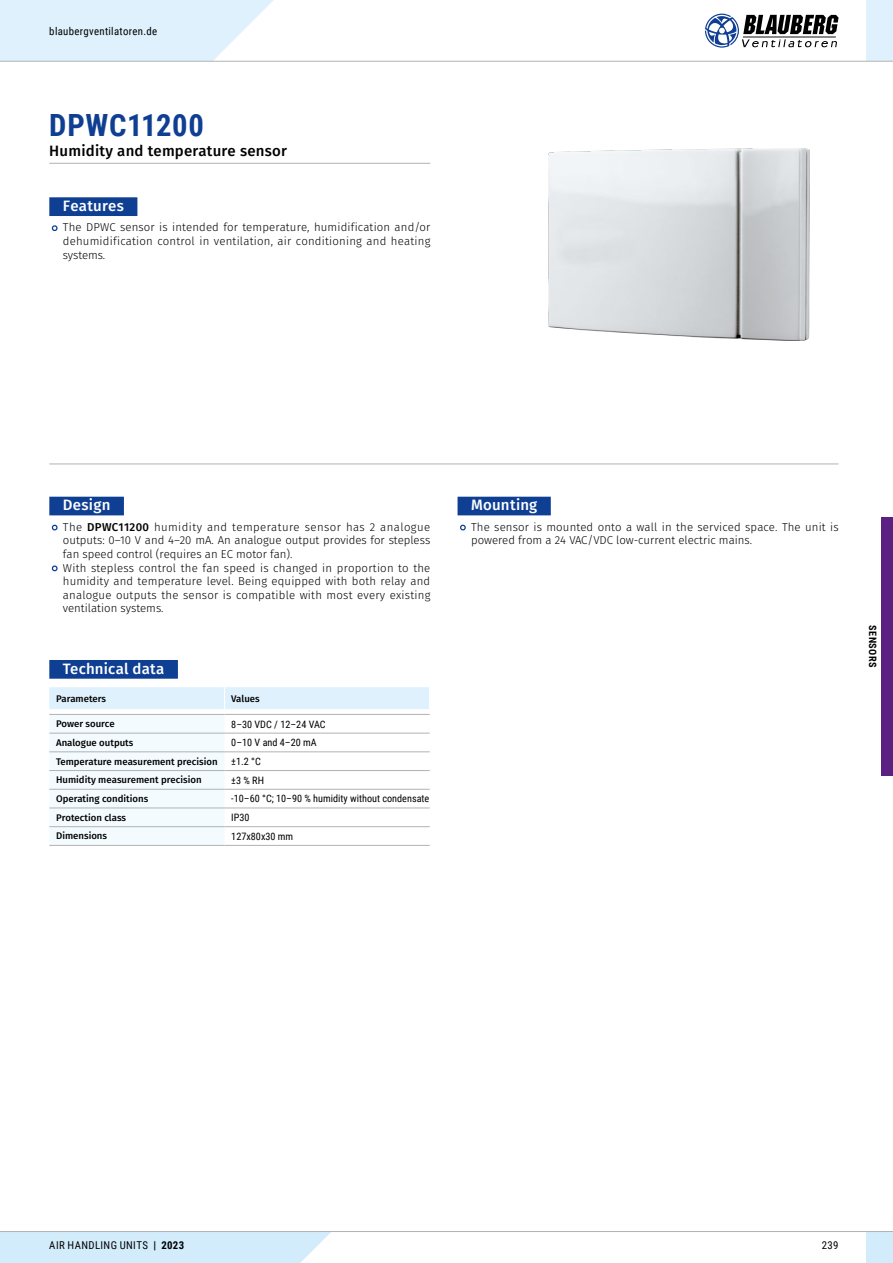
<style>
.page{position:relative;width:893px;height:1263px;background:#fff}
.page>*{position:absolute;margin:0;border:0;box-sizing:border-box;transform-origin:0 0}
.t1{font:700 30.6px "Roboto Condensed";letter-spacing:.02em;color:#0f3f93}
.t2{font:500 15px "Fira Sans";letter-spacing:.015em;color:#fff}
.t3{font:500 15px "Fira Sans";letter-spacing:.015em;color:#000}
.t4{font:300 11.4px/13.6px "Fira Sans";letter-spacing:.01em;color:#000}
.t5{font:10.8px "Roboto Condensed";letter-spacing:.035em;color:#000}
.t6{font:10.2px "Roboto Condensed";color:#000}
.t7{font:700 10.2px "Roboto Condensed";letter-spacing:.055em;color:#000}
.t8{font:500 9.6px "Fira Sans";color:#000}
.s1{font-weight:500}
.s2{font-weight:700}
</style>
<div class="page">
<hr style="left:49px;top:163px;width:381px;height:1px;background:#b1b2b3">
<div style="left:49px;top:197px;width:88px;height:19px;background:#0f3f93"></div>
<svg style="left:51px;top:225px;width:7px;height:7px"></svg>
<hr style="left:49px;top:463px;width:789px;height:1px;background:#b1b2b3">
<div style="left:49px;top:497px;width:75px;height:18px;background:#0f3f93"></div>
<svg style="left:51px;top:524px;width:7px;height:7px"></svg>
<svg style="left:51px;top:565px;width:7px;height:7px"></svg>
<div style="left:49px;top:660px;width:129px;height:19px;background:#0f3f93"></div>
<hr style="left:49px;top:845px;width:176px;height:1px;background:#b1b2b3">
<hr style="left:225px;top:845px;width:205px;height:1px;background:#b1b2b3">
<svg style="left:49px;top:687px;width:381px;height:158px"></svg>
<div style="left:458px;top:497px;width:93px;height:18px;background:#0f3f93"></div>
<svg style="left:460px;top:524px;width:6px;height:7px"></svg>
<img style="left:549px;top:149px;width:261px;height:191px">
<div style="left:866px;top:1231px;width:27px;height:32px;background:#d3ecfc"></div>
<div style="left:0;top:1232px;width:331px;height:31px;background:#d3ecfc"></div>
<hr style="left:0;top:1231px;width:893px;height:1px;background:#b1b2b3">
<div style="left:866px;top:0;width:27px;height:61px;background:#def1fd"></div>
<svg style="left:705px;top:14px;width:133px;height:34px"></svg>
<svg style="left:0;top:0;width:295px;height:61px"></svg>
<hr style="left:0;top:61px;width:893px;height:1px;background:#b1b2b3">
<div style="left:881px;top:517px;width:12px;height:259px;background:#5b2182"></div>
<p class="t5" style="left:49px;top:23px;width:109px">blaubergventilatoren.de</p>
<h1 class="t1" style="left:49px;top:104px;width:156px">DPWC11200</h1>
<h2 class="t3" style="left:49px;top:141px;width:239px">Humidity and temperature sensor</h2>
<h2 class="t2" style="left:63px;top:195px;width:63px">Features</h2>
<p class="t4" style="left:63px;top:221px;width:369px;text-align:justify">The DPWC sensor is intended for temperature, humidification and/or dehumidification control in ventilation, air conditioning and heating systems.</p>
<h2 class="t2" style="left:63px;top:494px;width:49px">Design</h2>
<p class="t4" style="left:63px;top:521px;width:369px">The <span class="s1">DPWC11200</span> humidity and temperature sensor has 2 analogue outputs: 0–10 V and 4–20 mA. An analogue output provides for stepless fan speed control (requires an EC motor fan).<br>With stepless control the fan speed is changed in proportion to the humidity and temperature level. Being equipped with both relay and analogue outputs the sensor is compatible with most every existing ventilation systems.</p>
<h2 class="t2" style="left:63px;top:658px;width:103px">Technical data</h2>
<p class="t8" style="left:56px;top:691px;width:51px">Parameters</p>
<p class="t8" style="left:231px;top:691px;width:30px">Values</p>
<p class="t8" style="left:56px;top:717px;width:60px">Power source</p>
<p class="t6" style="left:231px;top:717px;width:96px">8–30 VDC / 12–24 VAC</p>
<p class="t8" style="left:56px;top:736px;width:79px">Analogue outputs</p>
<p class="t6" style="left:231px;top:735px;width:87px">0–10 V and 4–20 mA</p>
<p class="t8" style="left:56px;top:754px;width:163px">Temperature measurement precision</p>
<p class="t6" style="left:231px;top:754px;width:31px">±1.2 °C</p>
<p class="t8" style="left:56px;top:773px;width:147px">Humidity measurement precision</p>
<p class="t6" style="left:231px;top:773px;width:34px">±3 % RH</p>
<p class="t8" style="left:56px;top:792px;width:94px">Operating conditions</p>
<p class="t6" style="left:231px;top:792px;width:199px">-10–60 °C; 10–90 % humidity without condensate</p>
<p class="t8" style="left:56px;top:810px;width:72px">Protection class</p>
<p class="t6" style="left:231px;top:810px;width:20px">IP30</p>
<p class="t8" style="left:56px;top:829px;width:52px">Dimensions</p>
<p class="t6" style="left:231px;top:829px;width:63px">127x80x30 mm</p>
<h2 class="t2" style="left:471px;top:494px;width:68px">Mounting</h2>
<p class="t4" style="left:471px;top:521px;width:369px">The sensor is mounted onto a wall in the serviced space. The unit is powered from a 24 VAC/VDC low-current electric mains.</p>
<p class="t7" style="left:880px;top:625px;width:44px;rotate:90deg">SENSORS</p>
<p class="t5" style="left:49px;top:1238px;width:136px">AIR HANDLING UNITS <span class="s2">| 2023</span></p>
<p class="t5" style="left:822px;top:1238px;width:18px">239</p>
</div>
